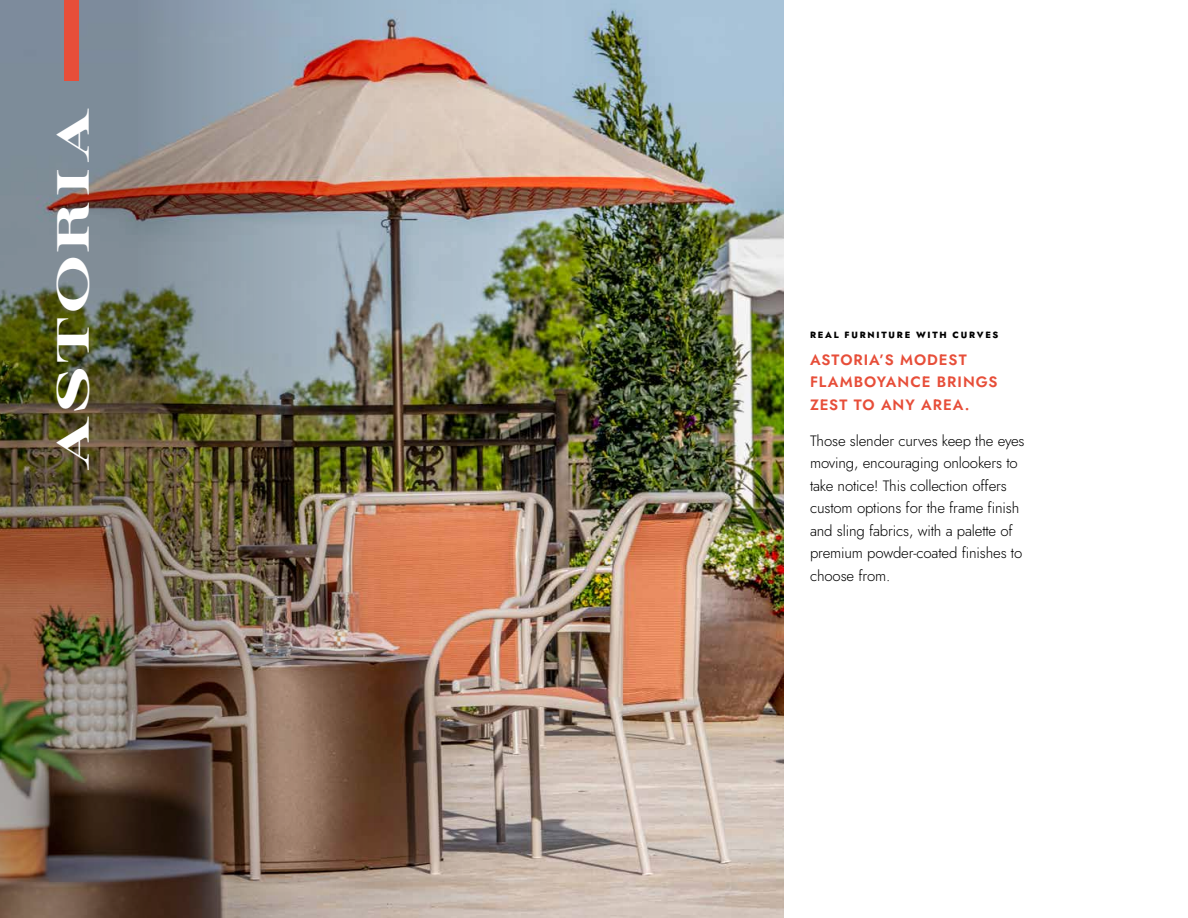
<style>
.page{position:relative;width:1188px;height:918px;background:#fff}
.page>*{position:absolute;margin:0;border:0;box-sizing:border-box;transform-origin:0 0}
.t1{font:700 expanded 45px "Sprat";letter-spacing:.07em;color:#fff}
.t2{font:300 15px/22.5px "Jost";letter-spacing:-.01em;color:#000}
.t3{font:600 15px/22.5px "Jost";letter-spacing:.065em;color:#e74e39}
.t4{font:800 9px "Jost";letter-spacing:.195em;color:#000}
</style>
<div class="page">
<img style="left:0;top:0;width:783px;height:918px">
<div style="left:64px;top:0;width:15px;height:81px;background:#e74e39"></div>
<h1 class="t1" style="left:45px;top:471px;width:363px;rotate:-90deg">Astoria</h1>
<p class="t4" style="left:810px;top:328px;width:190px">REAL FURNITURE WITH CURVES</p>
<p class="t3" style="left:810px;top:348px;width:189px">ASTORIA’S MODEST<br>FLAMBOYANCE BRINGS<br>ZEST TO ANY AREA.</p>
<p class="t2" style="left:810px;top:429px;width:216px">Those slender curves keep the eyes moving, encouraging onlookers to take notice! This collection offers custom options for the frame finish and sling fabrics, with a palette of premium powder-coated finishes to choose from.</p>
</div>
